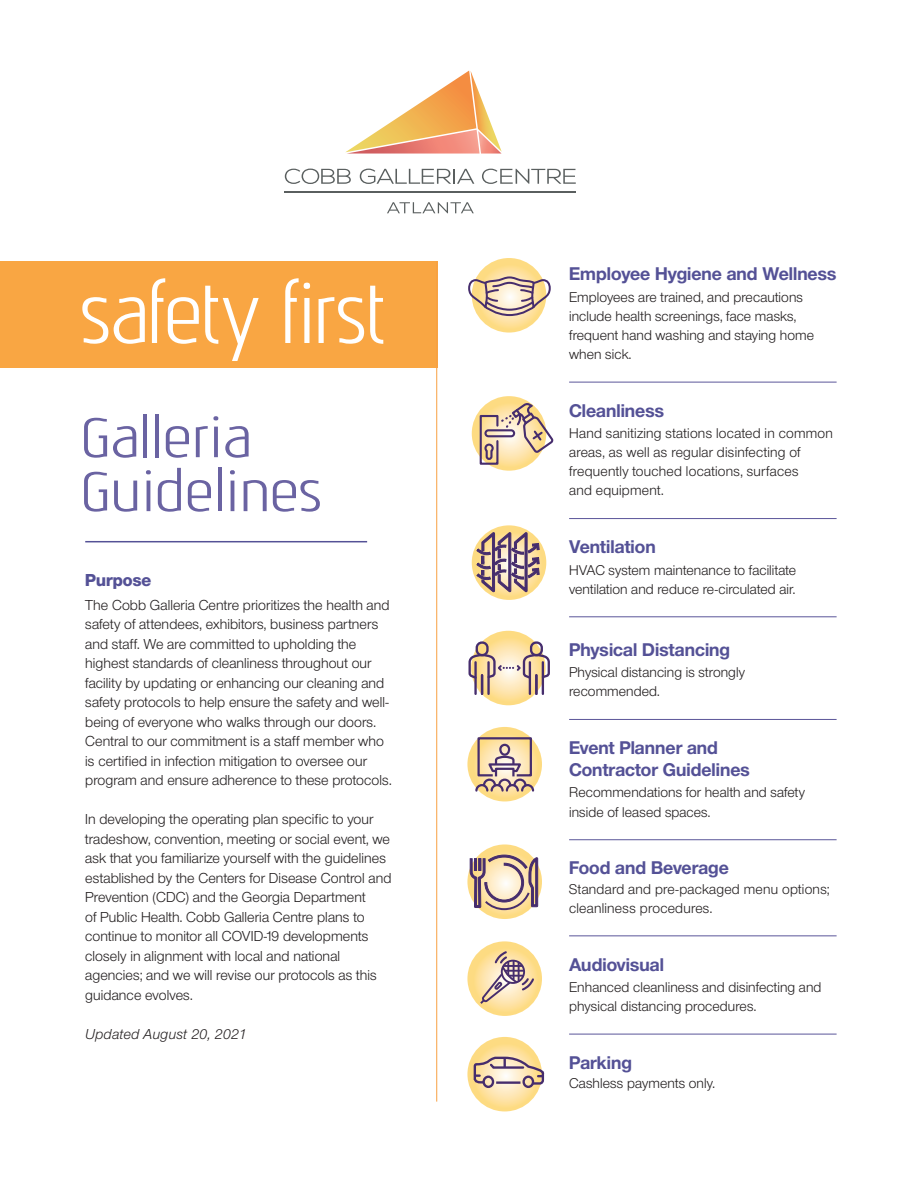
<style>
.page{position:relative;width:918px;height:1188px;background:#fff}
.page>*{position:absolute;margin:0;border:0;box-sizing:border-box;transform-origin:0 0}
.t1{font:81.9px "Nautikka";letter-spacing:-.04em;color:#fff}
.t2{font:55.65px/54px "Nautikka";letter-spacing:-.02em;color:#6a63a2;scale:1.1 1}
.sub_2{font:700 19.05px/22px "Nimbus San Nov D";letter-spacing:.005em;color:#545196}
.body_2{font:700 19.05px "Nimbus San Nov D";color:#545196}
.SUB_HEAD_3{font:18px "Nimbus San Nov D Heav";color:#545196}
.body_2-2{font:15px/19.5px "Nimbus San Nov D";letter-spacing:.01em;color:#231f20}
.body_2-3{font:italic 15px "Nimbus San Nov T";color:#231f20}
.body_2-4{font:14.7px/19px "Nimbus San Nov D";letter-spacing:.01em;color:#231f20}
</style>
<div class="page">
<hr style="left:569px;top:382px;width:268px;height:1px;background:#5b5699">
<hr style="left:569px;top:518px;width:268px;height:1px;background:#5b5699">
<hr style="left:569px;top:617px;width:268px;height:1px;background:#5b5699">
<hr style="left:569px;top:719px;width:268px;height:1px;background:#5b5699">
<hr style="left:569px;top:839px;width:268px;height:1px;background:#5b5699">
<hr style="left:569px;top:936px;width:268px;height:1px;background:#5b5699">
<hr style="left:569px;top:1034px;width:268px;height:1px;background:#5b5699">
<svg style="left:285px;top:169px;width:66px;height:15px"></svg>
<svg style="left:360px;top:169px;width:114px;height:15px"></svg>
<svg style="left:482px;top:169px;width:94px;height:15px"></svg>
<hr style="left:285px;top:191px;width:291px;height:1px;background:#5a5f5f">
<svg style="left:387px;top:202px;width:87px;height:11px"></svg>
<svg style="left:345px;top:71px;width:157px;height:83px"></svg>
<div style="left:0;top:261px;width:437px;height:107px;background:#f9a643"></div>
<hr style="left:436px;top:261px;width:1px;height:841px;background:#f8a042">
<hr style="left:85px;top:541px;width:282px;height:1px;background:#545196">
<svg style="left:472px;top:258px;width:74px;height:75px"></svg>
<svg style="left:484px;top:264px;width:5px;height:4px"></svg>
<svg style="left:468px;top:275px;width:83px;height:42px;background:#d6c1aa"></svg>
<svg style="left:472px;top:525px;width:74px;height:75px"></svg>
<svg style="left:477px;top:532px;width:62px;height:60px;background:#b09892"></svg>
<svg style="left:471px;top:631px;width:75px;height:74px"></svg>
<div style="left:476px;top:641px;width:13px;height:15px;border:2px solid #462d6d;border-radius:5px"></div>
<div style="left:530px;top:641px;width:13px;height:15px;border:2px solid #462d6d;border-radius:5px"></div>
<svg style="left:468px;top:652px;width:82px;height:42px;background:#d3beaa"></svg>
<svg style="left:467px;top:727px;width:75px;height:74px"></svg>
<svg style="left:474px;top:736px;width:61px;height:57px;background:#ccb49c"></svg>
<svg style="left:467px;top:844px;width:75px;height:75px"></svg>
<svg style="left:470px;top:847px;width:68px;height:72px;background:#d1bba5"></svg>
<svg style="left:467px;top:941px;width:75px;height:75px"></svg>
<svg style="left:478px;top:950px;width:58px;height:56px;background:#dcc4a0"></svg>
<svg style="left:467px;top:1037px;width:75px;height:74px;background:#fddf97"></svg>
<div style="left:482px;top:1076px;width:12px;height:12px;border:2px solid #462d6d;border-radius:50%"></div>
<div style="left:522px;top:1076px;width:12px;height:12px;border:2px solid #462d6d;border-radius:50%"></div>
<svg style="left:472px;top:1055px;width:73px;height:31px;background:#cfb9a5"></svg>
<svg style="left:472px;top:396px;width:74px;height:75px"></svg>
<svg style="left:479px;top:396px;width:75px;height:70px"></svg>
<p class="t1" style="left:79px;top:259px;width:309px">safety first</p>
<p class="t2" style="left:80px;top:409px;width:222px">Galleria<br>Guidelines</p>
<p class="SUB_HEAD_3" style="left:85px;top:570px;width:68px">Purpose</p>
<p class="body_2-2" style="left:85px;top:595px;width:308px">The Cobb Galleria Centre prioritizes the health and safety of attendees, exhibitors, business partners and staff. We are committed to upholding the highest standards of cleanliness throughout our facility by updating or enhancing our cleaning and safety protocols to help ensure the safety and well&shy;being of everyone who walks through our doors.<br>Central to our commitment is a staff member who is certified in infection mitigation to oversee our program and ensure adherence to these protocols.</p>
<p class="body_2-2" style="left:85px;top:809px;width:308px">In developing the operating plan specific to your tradeshow, convention, meeting or social event, we ask that you familiarize yourself with the guidelines established by the Centers for Disease Control and Prevention (CDC) and the Georgia Department<br>of Public Health. Cobb Galleria Centre plans to continue to monitor all COVID-19 developments closely in alignment with local and national agencies; and we will revise our protocols as this guidance evolves.</p>
<p class="body_2-3" style="left:85px;top:1026px;width:163px">Updated August 20, 2021</p>
<p class="sub_2" style="left:569px;top:263px;width:269px">Employee Hygiene and Wellness</p>
<p class="body_2-4" style="left:569px;top:287px;width:246px">Employees are trained, and precautions include health screenings, face masks, frequent hand washing and staying home when sick.</p>
<p class="sub_2" style="left:569px;top:399px;width:97px">Cleanliness</p>
<p class="body_2-4" style="left:569px;top:423px;width:265px">Hand sanitizing stations located in common areas, as well as regular disinfecting of frequently touched locations, surfaces</p>
<p class="body_2-4" style="left:569px;top:481px;width:96px">and equipment.</p>
<p class="sub_2" style="left:569px;top:535px;width:88px">Ventilation</p>
<p class="body_2-4" style="left:569px;top:560px;width:229px">HVAC system maintenance to facilitate ventilation and reduce re-circulated air.</p>
<p class="sub_2" style="left:569px;top:638px;width:163px">Physical Distancing</p>
<p class="body_2-4" style="left:569px;top:662px;width:177px">Physical distancing is strongly recommended.</p>
<p class="sub_2" style="left:569px;top:736px;width:182px">Event Planner and<br>Contractor Guidelines</p>
<p class="body_2-4" style="left:569px;top:783px;width:238px">Recommendations for health and safety inside of leased spaces.</p>
<p class="body_2" style="left:569px;top:857px;width:161px">Food and Beverage</p>
<p class="body_2-4" style="left:569px;top:879px;width:262px">Standard and pre-packaged menu options; cleanliness procedures.</p>
<p class="sub_2" style="left:569px;top:953px;width:96px">Audiovisual</p>
<p class="body_2-4" style="left:569px;top:977px;width:254px">Enhanced cleanliness and disinfecting and physical distancing procedures.</p>
<p class="body_2" style="left:569px;top:1051px;width:64px">Parking</p>
<p class="body_2-4" style="left:569px;top:1073px;width:147px">Cashless payments only.</p>
</div>
